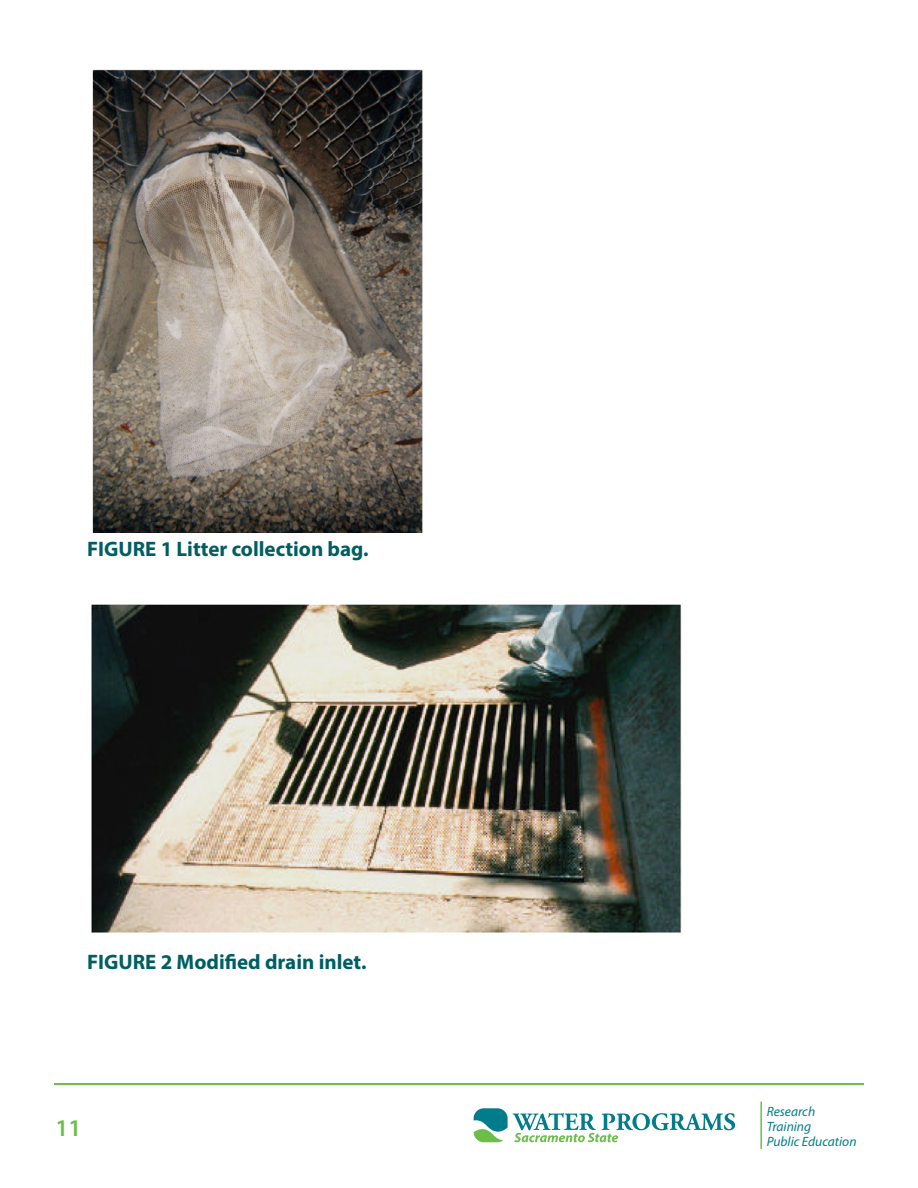
<style>
.page{position:relative;width:918px;height:1188px;background:#fff}
.page>*{position:absolute;margin:0;border:0;box-sizing:border-box;transform-origin:0 0}
.t1{font:600 24px "Myriad Pro";color:#6bbe4a}
.basic_p{font:700 21px "Myriad Pro";color:#005e62}
.t2{font:italic 13.5px/15px "Myriad Pro";color:#007c8a}
</style>
<div class="page">
<hr style="left:760px;top:1102px;width:2px;height:47px;background:#6cbe4b">
<svg style="left:474px;top:1108px;width:261px;height:34px"></svg>
<hr style="left:54px;top:1084px;width:810px;height:1px;background:#6ebe4a">
<img style="left:92px;top:69px;width:331px;height:463px">
<img style="left:91px;top:604px;width:591px;height:329px">
<p class="basic_p" style="left:87px;top:536px;width:283px">FIGURE 1 Litter collection bag.</p>
<p class="basic_p" style="left:87px;top:948px;width:281px">FIGURE 2 Modified drain inlet.</p>
<p class="t1" style="left:56px;top:1112px;width:27px">11</p>
<p class="t2" style="left:767px;top:1104px;width:91px">Research<br>Training<br>Public Education</p>
</div>
